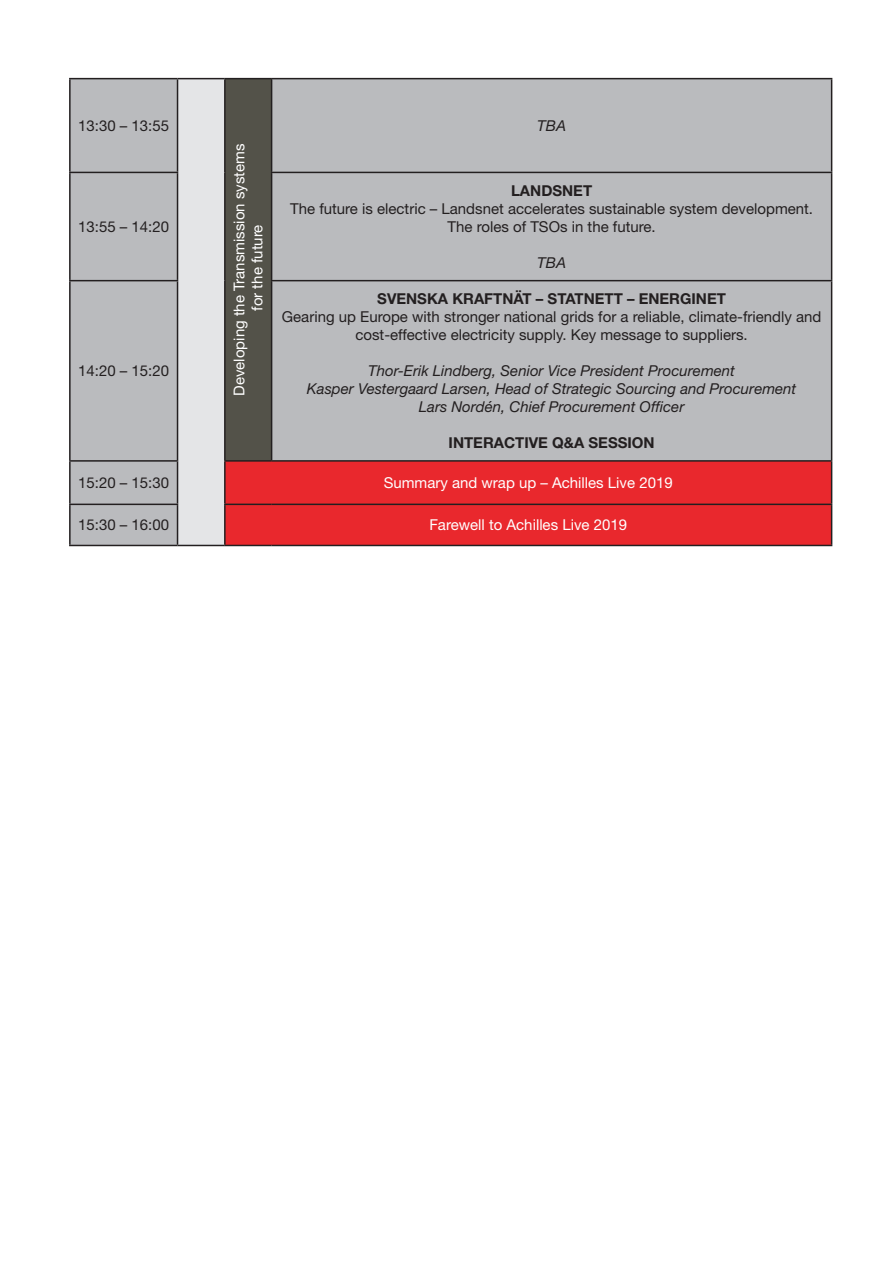
<style>
.page{position:relative;width:893px;height:1263px;background:#fff}
.page>*{position:absolute;margin:0;border:0;box-sizing:border-box;transform-origin:0 0}
.t1{font:15px/18px "Helvetica Neue LT Std";color:#231f20;text-align:center}
.t2{font:italic 15px "Helvetica Neue LT Std";color:#231f20}
.t3{font:15px "Helvetica Neue LT Std";color:#fff}
.t4{font:700 15px "Helvetica Neue LT Std";color:#231f20}
</style>
<div class="page">
<div style="left:71px;top:79px;width:760px;height:466px;background:#babbbe"></div>
<div style="left:178px;top:79px;width:47px;height:466px;background:#e4e5e7"></div>
<div style="left:225px;top:79px;width:47px;height:382px;background:#535249"></div>
<div style="left:226px;top:462px;width:605px;height:83px;background:#e9282d"></div>
<hr style="left:69px;top:78px;width:109px;height:1px;background:#231f20">
<hr style="left:69px;top:79px;width:2px;height:93px;background:#231f20">
<hr style="left:178px;top:78px;width:47px;height:1px;background:#231f20">
<hr style="left:225px;top:78px;width:47px;height:1px;background:#231f20">
<hr style="left:224px;top:79px;width:2px;height:93px;background:#231f20">
<hr style="left:272px;top:78px;width:560px;height:1px;background:#231f20">
<hr style="left:271px;top:79px;width:1px;height:93px;background:#231f20">
<hr style="left:69px;top:172px;width:109px;height:1px;background:#231f20">
<hr style="left:69px;top:173px;width:2px;height:107px;background:#231f20">
<hr style="left:224px;top:172px;width:2px;height:109px;background:#231f20">
<hr style="left:271px;top:172px;width:561px;height:1px;background:#231f20">
<hr style="left:271px;top:173px;width:1px;height:107px;background:#231f20">
<hr style="left:69px;top:280px;width:109px;height:1px;background:#231f20">
<hr style="left:69px;top:281px;width:2px;height:179px;background:#231f20">
<hr style="left:224px;top:281px;width:2px;height:179px;background:#231f20">
<hr style="left:271px;top:280px;width:561px;height:1px;background:#231f20">
<hr style="left:271px;top:281px;width:1px;height:179px;background:#231f20">
<hr style="left:69px;top:460px;width:109px;height:2px;background:#231f20">
<hr style="left:69px;top:462px;width:2px;height:42px;background:#231f20">
<hr style="left:224px;top:460px;width:48px;height:2px;background:#231f20">
<hr style="left:224px;top:462px;width:2px;height:42px;background:#231f20">
<hr style="left:272px;top:460px;width:560px;height:2px;background:#231f20">
<hr style="left:69px;top:504px;width:109px;height:1px;background:#231f20">
<hr style="left:69px;top:505px;width:2px;height:40px;background:#231f20">
<hr style="left:224px;top:505px;width:2px;height:40px;background:#231f20">
<hr style="left:69px;top:545px;width:109px;height:1px;background:#231f20">
<hr style="left:177px;top:79px;width:1px;height:93px;background:#231f20">
<hr style="left:177px;top:173px;width:1px;height:107px;background:#231f20">
<hr style="left:177px;top:281px;width:1px;height:179px;background:#231f20">
<hr style="left:177px;top:462px;width:1px;height:42px;background:#231f20">
<hr style="left:177px;top:505px;width:1px;height:40px;background:#231f20">
<hr style="left:178px;top:545px;width:47px;height:1px;background:#231f20">
<hr style="left:224px;top:504px;width:48px;height:1px;background:#231f20">
<hr style="left:272px;top:504px;width:560px;height:1px;background:#231f20">
<hr style="left:225px;top:545px;width:47px;height:1px;background:#231f20">
<hr style="left:272px;top:545px;width:560px;height:1px;background:#231f20">
<hr style="left:831px;top:79px;width:1px;height:93px;background:#231f20">
<hr style="left:831px;top:173px;width:1px;height:107px;background:#231f20">
<hr style="left:831px;top:281px;width:1px;height:179px;background:#231f20">
<hr style="left:831px;top:462px;width:1px;height:42px;background:#231f20">
<hr style="left:831px;top:505px;width:1px;height:40px;background:#231f20">
<p class="t1" style="left:78px;top:116px;width:92px">13:30 – 13:55</p>
<p class="t1" style="left:78px;top:217px;width:92px">13:55 – 14:20</p>
<p class="t1" style="left:78px;top:362px;width:92px">14:20 – 15:20</p>
<p class="t3" style="left:230px;top:396px;width:254px;rotate:-90deg">Developing the Transmission systems</p>
<p class="t3" style="left:248px;top:311px;width:88px;rotate:-90deg">for the future</p>
<p class="t2" style="left:537px;top:117px;width:30px">TBA</p>
<p class="t4" style="left:511px;top:181px;width:83px">LANDSNET</p>
<p class="t1" style="left:290px;top:199px;width:524px">The future is electric – Landsnet accelerates sustainable system development.<br>The roles of TSOs in the future.</p>
<p class="t2" style="left:537px;top:254px;width:30px">TBA</p>
<p class="t4" style="left:377px;top:289px;width:350px">SVENSKA KRAFTNÄT – STATNETT – ENERGINET</p>
<p class="t1" style="left:282px;top:308px;width:541px">Gearing up Europe with stronger national grids for a reliable, climate-friendly and cost-effective electricity supply. Key message to suppliers.</p>
<p class="t2" style="left:368px;top:362px;width:368px">Thor-Erik Lindberg, Senior Vice President Procurement</p>
<p class="t2" style="left:307px;top:380px;width:491px">Kasper Vestergaard Larsen, Head of Strategic Sourcing and Procurement</p>
<p class="t2" style="left:419px;top:398px;width:267px">Lars Nordén, Chief Procurement Officer</p>
<p class="t4" style="left:449px;top:433px;width:208px">INTERACTIVE Q&amp;A SESSION</p>
<p class="t1" style="left:78px;top:473px;width:92px">15:20 – 15:30</p>
<p class="t3" style="left:384px;top:474px;width:290px">Summary and wrap up – Achilles Live 2019</p>
<p class="t1" style="left:78px;top:516px;width:92px">15:30 – 16:00</p>
<p class="t3" style="left:429px;top:516px;width:199px">Farewell to Achilles Live 2019</p>
</div>
